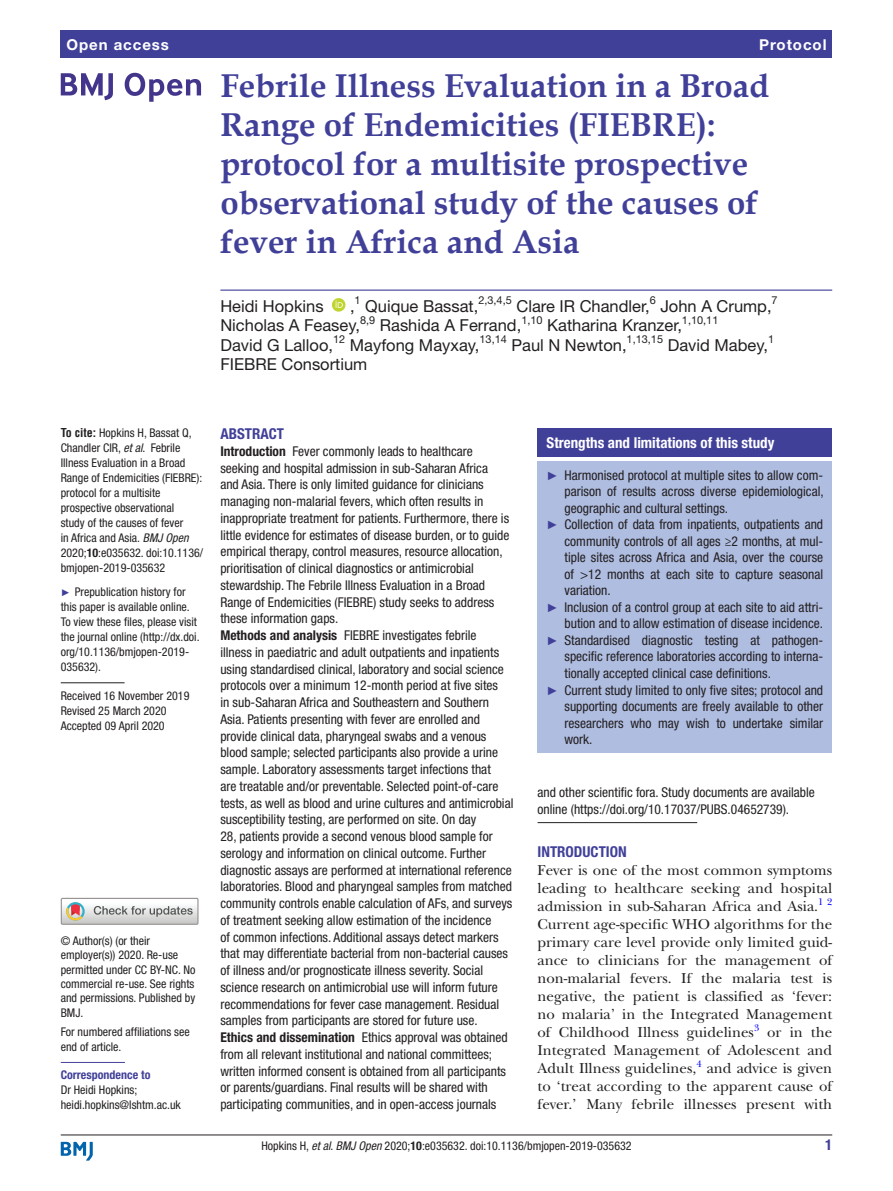
<style>
.page{position:relative;width:893px;height:1191px;background:#fff}
.page>*{position:absolute;margin:0;border:0;box-sizing:border-box;transform-origin:0 0}
.t1{font:700 33px/39px "Book Antiqua";color:#414099}
.t2{font:16.5px "Helvetica Neue LT Std";color:#231f20}
.t3{font:15px/18px "New Baskerville";color:#231f20;text-align:justify}
.t4{font:700 condensed 15px "Helvetica Neue LT Std";color:#fff}
.t5{font:700 condensed 15px "Helvetica Neue LT Std";color:#414099}
.t6{font:700 15px "Helvetica Neue LT Std";letter-spacing:.065em;color:#fff}
.t7{font:condensed 13.5px/16.8px "Helvetica Neue LT Std";color:#231f20}
.t8{font:condensed 12px/15px "Helvetica Neue LT Std";color:#231f20}
.t9{font:700 condensed 12px "Helvetica Neue LT Std";color:#414099}
.t10{font:10.95px "Helvetica Neue LT Std";color:#231f20}
.t11{font:9.9px "New Baskerville";color:#00f}
.s1{font-family:"Helvetica LT Std";font-weight:700}
.s2{font-style:italic}
.s3{font-weight:700}
.s4{font-family:"Arial";font-stretch:normal;font-size:9.75px;color:#414099}
.s5{font-family:"Arial";font-stretch:normal;font-size:12px;color:#414099}
</style>
<div class="page">
<hr style="left:61px;top:1134px;width:771px;height:1px;background:#231f20">
<svg style="left:61px;top:1141px;width:32px;height:19px"></svg>
<div style="left:61px;top:31px;width:771px;height:27px;background:#414099"></div>
<hr style="left:220px;top:289px;width:612px;height:2px;background:#414099">
<svg style="left:332px;top:298px;width:13px;height:14px"></svg>
<hr style="left:61px;top:682px;width:64px;height:1px;background:#231f20">
<hr style="left:61px;top:1062px;width:64px;height:1px;background:#414099">
<svg style="left:61px;top:73px;width:52px;height:27px"></svg>
<svg style="left:125px;top:73px;width:76px;height:29px"></svg>
<div style="left:61px;top:897px;width:138px;height:27px;border:1px solid #969090"></div>
<svg style="left:61px;top:898px;width:137px;height:26px"></svg>
<hr style="left:538px;top:822px;width:159px;height:1px;background:#231f20">
<div style="left:538px;top:428px;width:294px;height:29px;background:#414099"></div>
<div style="left:538px;top:461px;width:294px;height:292px;background:#afbde1"></div>
<p class="t6" style="left:66px;top:35px;width:104px">Open access</p>
<p class="t6" style="left:759px;top:35px;width:69px">Protocol</p>
<h1 class="t1" style="left:220px;top:66px;width:551px">Febrile Illness Evaluation in a Broad Range of Endemicities (FIEBRE): protocol for a multisite prospective observational study of the causes of fever in Africa and Asia</h1>
<p class="t10" style="left:355px;top:294px;width:8px">1</p>
<p class="t2" style="left:365px;top:296px;width:115px">Quique Bassat,</p>
<p class="t10" style="left:478px;top:294px;width:35px">2,3,4,5</p>
<p class="t2" style="left:516px;top:296px;width:135px">Clare IR Chandler,</p>
<p class="t10" style="left:650px;top:294px;width:8px">6</p>
<p class="t2" style="left:660px;top:296px;width:113px">John A Crump,</p>
<p class="t10" style="left:772px;top:294px;width:8px">7</p>
<p class="t2" style="left:220px;top:315px;width:141px">Nicholas A Feasey,</p>
<p class="t10" style="left:360px;top:313px;width:17px">8,9</p>
<p class="t2" style="left:380px;top:315px;width:143px">Rashida A Ferrand,</p>
<p class="t10" style="left:521px;top:313px;width:23px">1,10</p>
<p class="t2" style="left:547px;top:315px;width:136px">Katharina Kranzer,</p>
<p class="t10" style="left:682px;top:313px;width:38px">1,10,11</p>
<p class="t2" style="left:220px;top:335px;width:114px">David G Lalloo,</p>
<p class="t10" style="left:333px;top:333px;width:14px">12</p>
<p class="t2" style="left:350px;top:335px;width:131px">Mayfong Mayxay,</p>
<p class="t10" style="left:479px;top:333px;width:29px">13,14</p>
<p class="t2" style="left:511px;top:335px;width:117px">Paul N Newton,</p>
<p class="t10" style="left:627px;top:333px;width:38px">1,13,15</p>
<p class="t2" style="left:668px;top:335px;width:102px">David Mabey,</p>
<p class="t10" style="left:768px;top:333px;width:8px">1</p>
<p class="t2" style="left:220px;top:354px;width:148px">FIEBRE Consortium</p>
<p class="t2" style="left:220px;top:296px;width:105px">Heidi Hopkins</p>
<p class="t2" style="left:350px;top:296px;width:6px">,</p>
<p class="t8" style="left:61px;top:425px;width:144px"><span class="s1">To cite:</span> Hopkins H, Bassat Q,<br>Chandler CIR, <span class="s2">et al</span>. Febrile<br>Illness Evaluation in a Broad<br>Range of Endemicities (FIEBRE): protocol for a multisite prospective observational<br>study of the causes of fever<br>in Africa and Asia. <span class="s2">BMJ Open<br></span>2020;<span class="s3">10</span>:e035632. doi:10.1136/ bmjopen-2019-035632</p>
<p class="t8" style="left:61px;top:584px;width:140px"><span class="s4">►</span> Prepublication history for this paper is available online.<br>To view these files, please visit the journal online (http://dx.doi. org/10.1136/bmjopen-2019-<br>035632).</p>
<p class="t8" style="left:61px;top:688px;width:130px">Received 16 November 2019<br>Revised 25 March 2020<br>Accepted 09 April 2020</p>
<p class="t8" style="left:61px;top:933px;width:136px;line-height:14.4px">© Author(s) (or their employer(s)) 2020. Re-use permitted under CC BY-NC. No commercial re-use. See rights and permissions. Published by<br>BMJ.</p>
<p class="t8" style="left:61px;top:1024px;width:130px">For numbered affiliations see end of article.</p>
<p class="t9" style="left:61px;top:1067px;width:91px">Correspondence to</p>
<p class="t8" style="left:61px;top:1082px;width:122px">Dr Heidi Hopkins; heidi.hopkins@lshtm.ac.uk</p>
<p class="t5" style="left:220px;top:425px;width:65px">Abstract</p>
<p class="t7" style="left:220px;top:442px;width:295px"><span class="s3">Introduction</span> Fever commonly leads to healthcare seeking and hospital admission in sub-Saharan Africa<br>and Asia. There is only limited guidance for clinicians managing non-malarial fevers, which often results in inappropriate treatment for patients. Furthermore, there is little evidence for estimates of disease burden, or to guide empirical therapy, control measures, resource allocation, prioritisation of clinical diagnostics or antimicrobial stewardship. The Febrile Illness Evaluation in a Broad Range of Endemicities (FIEBRE) study seeks to address these information gaps.<br><span class="s3">Methods and analysis</span> FIEBRE investigates febrile<br>illness in paediatric and adult outpatients and inpatients using standardised clinical, laboratory and social science protocols over a minimum 12-month period at five sites<br>in sub-Saharan Africa and Southeastern and Southern Asia. Patients presenting with fever are enrolled and provide clinical data, pharyngeal swabs and a venous blood sample; selected participants also provide a urine sample. Laboratory assessments target infections that<br>are treatable and/or preventable. Selected point-of-care tests, as well as blood and urine cultures and antimicrobial susceptibility testing, are performed on site. On day<br>28, patients provide a second venous blood sample for serology and information on clinical outcome. Further diagnostic assays are performed at international reference laboratories. Blood and pharyngeal samples from matched community controls enable calculation of AFs, and surveys of treatment seeking allow estimation of the incidence<br>of common infections. Additional assays detect markers that may differentiate bacterial from non-bacterial causes of illness and/or prognosticate illness severity. Social science research on antimicrobial use will inform future recommendations for fever case management. Residual samples from participants are stored for future use.<br><span class="s3">Ethics and dissemination</span> Ethics approval was obtained from all relevant institutional and national committees; written informed consent is obtained from all participants or parents/guardians. Final results will be shared with participating communities, and in open-access journals</p>
<p class="t4" style="left:547px;top:434px;width:229px">Strengths and limitations of this study</p>
<p class="t7" style="left:547px;top:466px;width:278px"><span class="s5">►</span> Harmonised protocol at multiple sites to allow com-</p>
<p class="t7" style="left:565px;top:483px;width:261px">parison of results across diverse epidemiological,</p>
<p class="t7" style="left:565px;top:499px;width:165px">geographic and cultural settings.</p>
<p class="t7" style="left:547px;top:516px;width:278px"><span class="s5">►</span> Collection of data from inpatients, outpatients and</p>
<p class="t7" style="left:565px;top:532px;width:260px">community controls of all ages ≥2 months, at mul-</p>
<p class="t7" style="left:565px;top:549px;width:260px">tiple sites across Africa and Asia, over the course</p>
<p class="t7" style="left:565px;top:565px;width:260px">of &gt;12 months at each site to capture seasonal</p>
<p class="t7" style="left:565px;top:582px;width:48px">variation.</p>
<p class="t7" style="left:547px;top:598px;width:278px"><span class="s5">►</span> Inclusion of a control group at each site to aid attri-</p>
<p class="t7" style="left:565px;top:615px;width:260px">bution and to allow estimation of disease incidence.</p>
<p class="t7" style="left:547px;top:631px;width:278px"><span class="s5">►</span> Standardised diagnostic testing at pathogen-</p>
<p class="t7" style="left:565px;top:648px;width:260px">specific reference laboratories according to interna-</p>
<p class="t7" style="left:565px;top:664px;width:208px">tionally accepted clinical case definitions.</p>
<p class="t7" style="left:547px;top:681px;width:278px"><span class="s5">►</span> Current study limited to only five sites; protocol and</p>
<p class="t7" style="left:565px;top:697px;width:260px">supporting documents are freely available to other</p>
<p class="t7" style="left:565px;top:714px;width:260px">researchers who may wish to undertake similar</p>
<p class="t7" style="left:565px;top:730px;width:29px">work.</p>
<p class="t7" style="left:538px;top:784px;width:279px">and other scientific fora. Study documents are available online (https://doi.org/10.17037/PUBS.04652739).</p>
<p class="t5" style="left:538px;top:843px;width:91px">Introduction</p>
<p class="t3" style="left:538px;top:861px;width:296px">Fever is one of the most common symptoms leading to healthcare seeking and hospital admission in sub-Saharan Africa and Asia.</p>
<p class="t11" style="left:818px;top:895px;width:16px">1 2</p>
<p class="t3" style="left:538px;top:915px;width:296px">Current age-specific WHO algorithms for the primary care level provide only limited guid&shy;ance to clinicians for the management of non-malarial fevers. If the malaria test is negative, the patient is classified as ‘fever: no malaria’ in the Integrated Management of Childhood Illness guidelines<sup>3</sup></p>
<p class="t3" style="left:538px;top:1023px;width:296px;text-indent:230px">or in the Integrated Management of Adolescent and Adult Illness guidelines,</p>
<p class="t11" style="left:696px;top:1057px;width:7px">4</p>
<p class="t3" style="left:538px;top:1059px;width:296px;text-indent:169px">and advice is given to ‘treat according to the apparent cause of fever.’ Many febrile illnesses present with</p>
<p class="t8" style="left:261px;top:1137px;width:372px">Hopkins H, <span class="s2">et al</span>. <span class="s2">BMJ Open</span> 2020;<span class="s3">10</span>:e035632. doi:10.1136/bmjopen-2019-035632</p>
<p class="t5" style="left:825px;top:1135px;width:9px">1</p>
</div>
